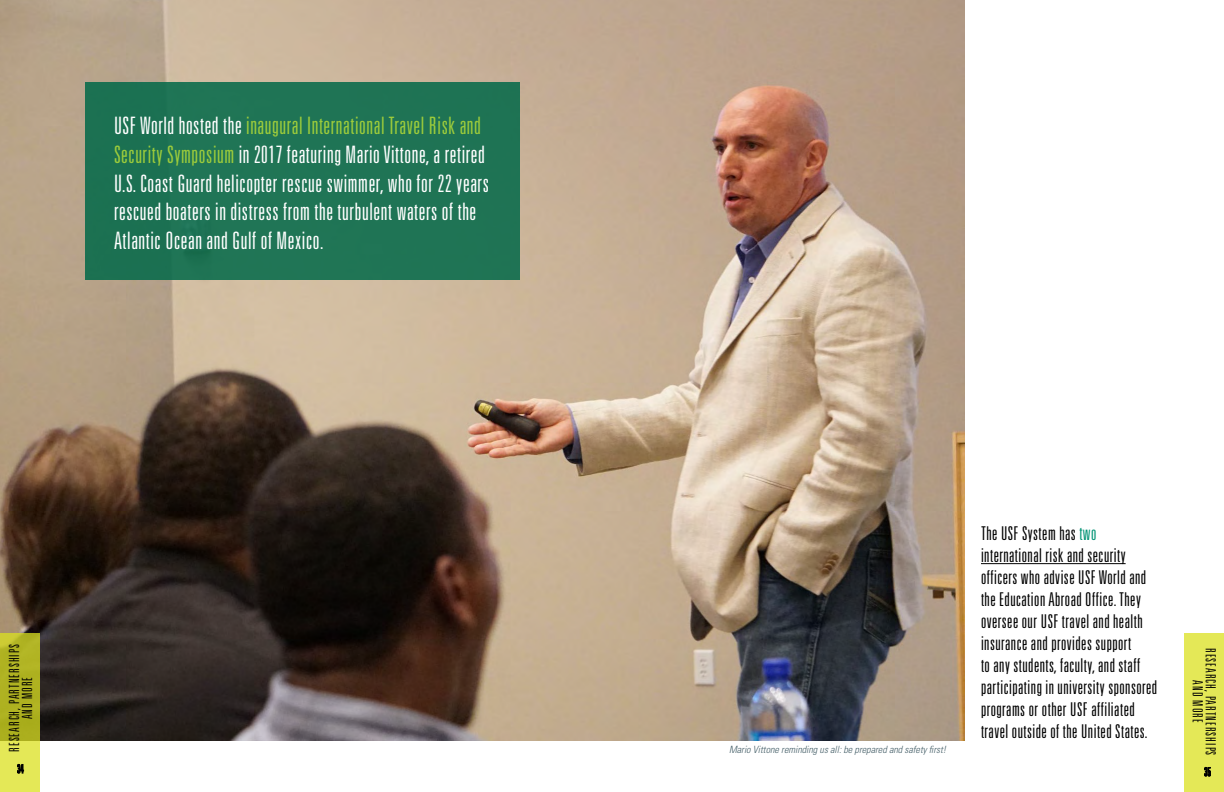
<style>
.page{position:relative;width:1224px;height:792px;background:#fff}
.page>*{position:absolute;margin:0;border:0;box-sizing:border-box;transform-origin:0 0}
.t1{font:300 ultra-condensed 24px/28.8px "Univers";letter-spacing:.025em;color:#fff}
.t2{font:300 ultra-condensed 19px/22px "Univers";letter-spacing:.025em;color:#000}
.t3{font:300 ultra-condensed 14px/13px "Univers";letter-spacing:.075em;color:#000;text-align:center}
.t4{font:italic 300 condensed 10px "Univers LT Std";color:#466069}
.s1{color:#9ccb3b}
.s2{color:#009374}
</style>
<div class="page">
<div style="left:1184px;top:634px;width:40px;height:158px;background:#e4e857"></div>
<svg style="left:1204px;top:767px;width:7px;height:10px"></svg>
<img style="left:0;top:0;width:965px;height:740px">
<svg style="left:0;top:634px;width:39px;height:158px;background:#bfc332"></svg>
<svg style="left:17px;top:760px;width:7px;height:14px"></svg>
<hr style="left:981px;top:563px;width:145px;height:1px;background:#000">
<div style="left:85px;top:83px;width:435px;height:197px;background:#1f7455"></div>
<p class="t1" style="left:114px;top:111px;width:376px">USF World hosted the <span class="s1">inaugural International Travel Risk and Security Symposium</span> in 2017 featuring Mario Vittone, a retired U.S. Coast Guard helicopter rescue swimmer, who for 22 years rescued boaters in distress from the turbulent waters of the Atlantic Ocean and Gulf of Mexico.</p>
<p class="t3" style="left:7px;top:752px;width:109px;rotate:-90deg">RESEARCH, PARTNERSHIPS<br>AND MORE</p>
<p class="t4" style="left:729px;top:743px;width:219px">Mario Vittone reminding us all: be prepared and safety first!</p>
<p class="t2" style="left:981px;top:522px;width:178px">The USF System has <span class="s2">two </span>international risk and security officers who advise USF World and the Education Abroad Office. They oversee our USF travel and health insurance and provides support<br>to any students, faculty, and staff participating in university sponsored programs or other USF affiliated travel outside of the United States.</p>
<p class="t3" style="left:1218px;top:648px;width:109px;rotate:90deg">RESEARCH, PARTNERSHIPS<br>AND MORE</p>
</div>
